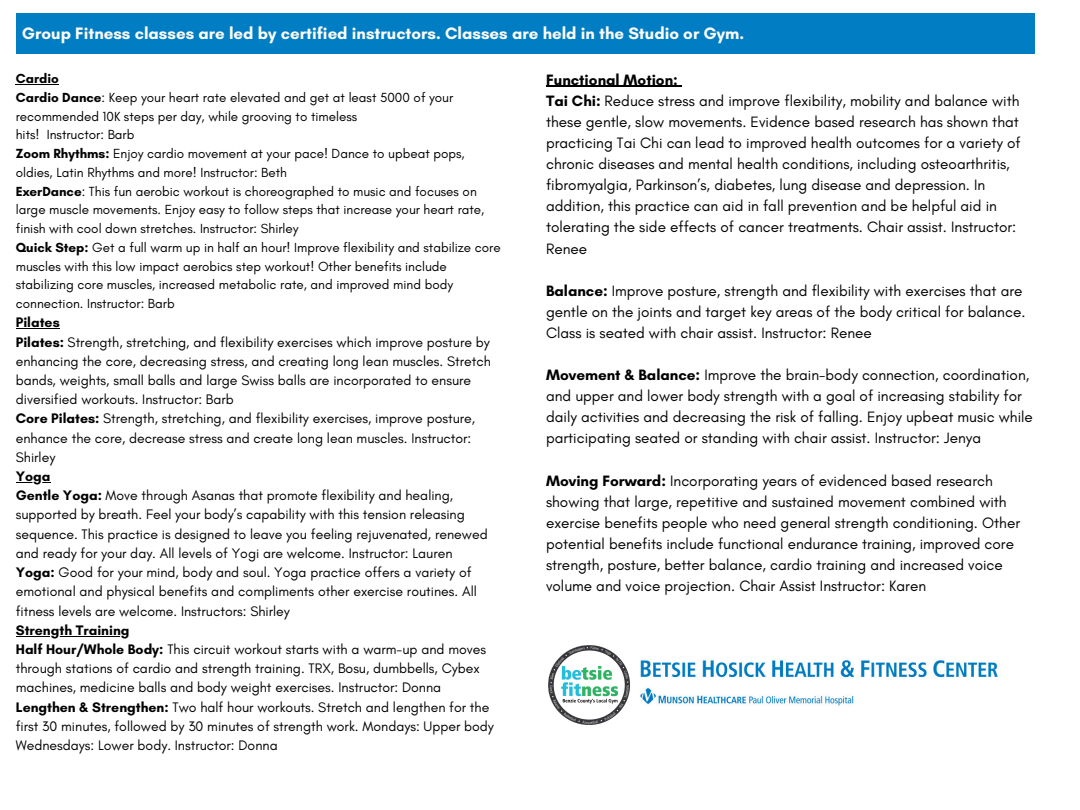
<style>
.page{position:relative;width:1080px;height:810px;background:#fff}
.page>*{position:absolute;margin:0;border:0;box-sizing:border-box;transform-origin:0 0}
.t1{font:700 16.88px "Glacial Indifference";color:#fdfbf7}
.t2{font:15.31px/21.1px "Glacial Indifference";color:#000}
.t3{font:14.06px/19.2px "Glacial Indifference";color:#000}
.t4{font:700 14.06px "Glacial Indifference";color:#000}
.t5{font:13.44px/18.8px "Glacial Indifference";color:#000}
.t6{font:700 13.44px "Glacial Indifference";color:#000}
.s1{font-weight:700}
</style>
<div class="page">
<div style="left:16px;top:14px;width:1019px;height:40px;background:#007dc3"></div>
<hr style="left:16px;top:84px;width:43px;height:1px;background:#000">
<hr style="left:16px;top:328px;width:44px;height:1px;background:#000">
<hr style="left:16px;top:482px;width:35px;height:1px;background:#000">
<hr style="left:16px;top:636px;width:114px;height:1px;background:#000">
<hr style="left:546px;top:86px;width:132px;height:1px;background:#000">
<img style="left:629px;top:659px;width:369px;height:47px">
<img style="left:549px;top:645px;width:80px;height:79px">
<h1 class="t1" style="left:22px;top:23px;width:724px">Group Fitness classes are led by certified instructors. Classes are held in the Studio or Gym.</h1>
<p class="t6" style="left:16px;top:70px;width:45px">Cardio</p>
<p class="t5" style="left:16px;top:88px;width:439px"><span class="s1">Cardio Dance</span>: Keep your heart rate elevated and get at least 5000 of your recommended 10K steps per day, while grooving to timeless</p>
<p class="t5" style="left:16px;top:125px;width:120px">hits! Instructor: Barb</p>
<p class="t5" style="left:16px;top:144px;width:450px"><span class="s1">Zoom Rhythms:</span> Enjoy cardio movement at your pace! Dance to upbeat pops, oldies, Latin Rhythms and more! Instructor: Beth</p>
<p class="t5" style="left:16px;top:181px;width:470px"><span class="s1">ExerDance</span>: This fun aerobic workout is choreographed to music and focuses on large muscle movements. Enjoy easy to follow steps that increase your heart rate, finish with cool down stretches. Instructor: Shirley</p>
<p class="t5" style="left:16px;top:238px;width:486px"><span class="s1">Quick Step:</span> Get a full warm up in half an hour! Improve flexibility and stabilize core muscles with this low impact aerobics step workout! Other benefits include stabilizing core muscles, increased metabolic rate, and improved mind body connection. Instructor: Barb</p>
<p class="t4" style="left:16px;top:314px;width:45px">Pilates</p>
<p class="t3" style="left:16px;top:332px;width:477px"><span class="s1">Pilates:</span> Strength, stretching, and flexibility exercises which improve posture by enhancing the core, decreasing stress, and creating long lean muscles. Stretch bands, weights, small balls and large Swiss balls are incorporated to ensure diversified workouts. Instructor: Barb</p>
<p class="t3" style="left:16px;top:409px;width:461px"><span class="s1">Core Pilates:</span> Strength, stretching, and flexibility exercises, improve posture, enhance the core, decrease stress and create long lean muscles. Instructor:<br>Shirley</p>
<p class="t4" style="left:16px;top:468px;width:36px">Yoga</p>
<p class="t3" style="left:16px;top:486px;width:473px"><span class="s1">Gentle Yoga:</span> Move through Asanas that promote flexibility and healing, supported by breath. Feel your body’s capability with this tension releasing sequence. This practice is designed to leave you feeling rejuvenated, renewed and ready for your day. All levels of Yogi are welcome. Instructor: Lauren</p>
<p class="t3" style="left:16px;top:563px;width:463px"><span class="s1">Yoga:</span> Good for your mind, body and soul. Yoga practice offers a variety of emotional and physical benefits and compliments other exercise routines. All fitness levels are welcome. Instructors: Shirley</p>
<p class="t4" style="left:16px;top:621px;width:115px">Strength Training</p>
<p class="t3" style="left:16px;top:639px;width:472px"><span class="s1">Half Hour/Whole Body:</span> This circuit workout starts with a warm-up and moves through stations of cardio and strength training. TRX, Bosu, dumbbells, Cybex machines, medicine balls and body weight exercises. Instructor: Donna</p>
<p class="t3" style="left:16px;top:697px;width:480px"><span class="s1">Lengthen &amp; Strengthen:</span> Two half hour workouts. Stretch and lengthen for the first 30 minutes, followed by 30 minutes of strength work. Mondays: Upper body</p>
<p class="t3" style="left:16px;top:736px;width:263px">Wednesdays: Lower body. Instructor: Donna</p>
<h2 class="t2" style="left:546px;top:69px;width:476px"><span class="s1">Functional Motion:<br>Tai Chi:</span> Reduce stress and improve flexibility, mobility and balance with these gentle, slow movements. Evidence based research has shown that practicing Tai Chi can lead to improved health outcomes for a variety of chronic diseases and mental health conditions, including osteoarthritis, fibromyalgia, Parkinson’s, diabetes, lung disease and depression. In addition, this practice can aid in fall prevention and be helpful aid in tolerating the side effects of cancer treatments. Chair assist. Instructor:<br>Renee</h2>
<h2 class="t2" style="left:546px;top:280px;width:481px"><span class="s1">Balance:</span> Improve posture, strength and flexibility with exercises that are gentle on the joints and target key areas of the body critical for balance.<br>Class is seated with chair assist. Instructor: Renee</h2>
<h2 class="t2" style="left:546px;top:364px;width:488px"><span class="s1">Movement &amp; Balance:</span> Improve the brain-body connection, coordination, and upper and lower body strength with a goal of increasing stability for daily activities and decreasing the risk of falling. Enjoy upbeat music while participating seated or standing with chair assist. Instructor: Jenya</h2>
<h2 class="t2" style="left:546px;top:470px;width:476px"><span class="s1">Moving Forward:</span> Incorporating years of evidenced based research showing that large, repetitive and sustained movement combined with exercise benefits people who need general strength conditioning. Other potential benefits include functional endurance training, improved core strength, posture, better balance, cardio training and increased voice volume and voice projection. Chair Assist Instructor: Karen</h2>
</div>
